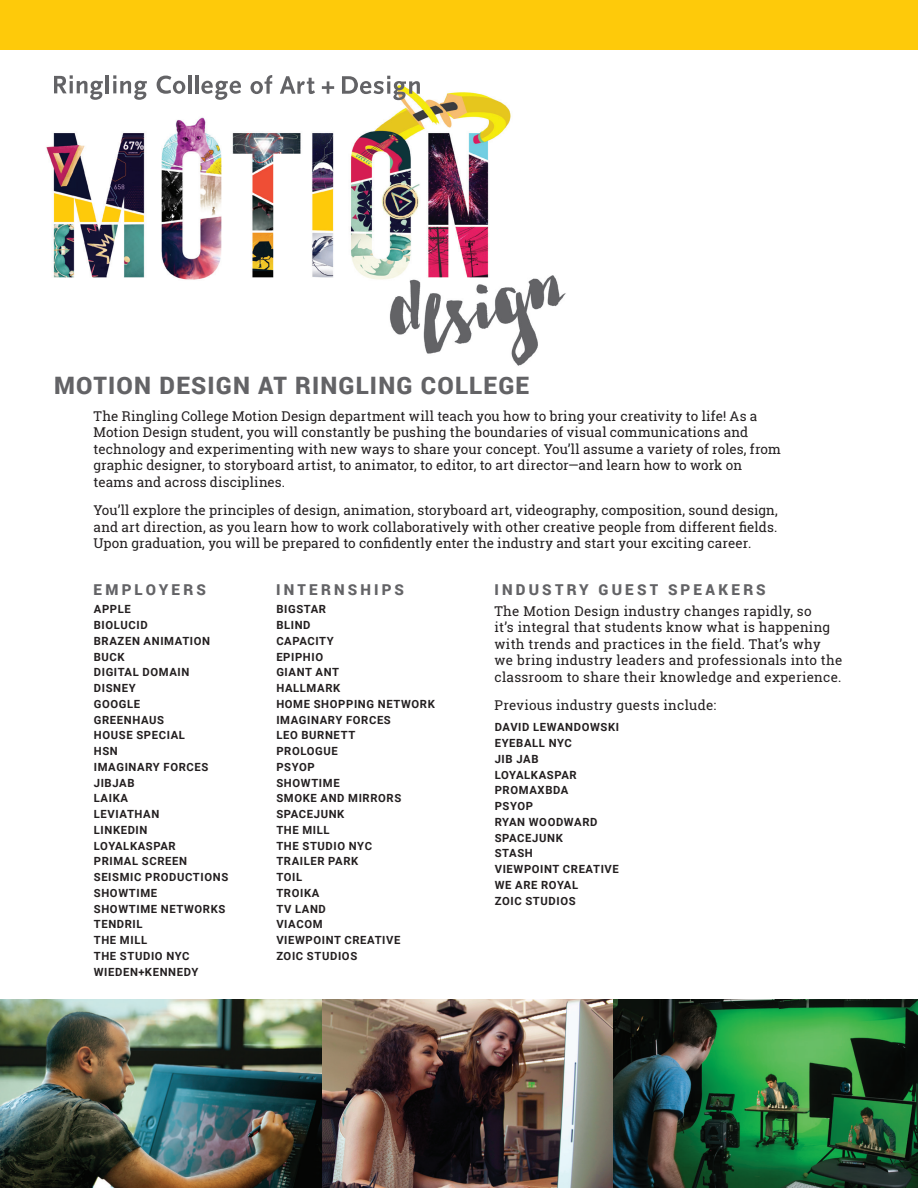
<style>
.page{position:relative;width:918px;height:1188px;background:#fff}
.page>*{position:absolute;margin:0;border:0;box-sizing:border-box;transform-origin:0 0}
.t1{font:900 24px "Roboto";letter-spacing:.05em;color:#636366}
.t2{font:900 15px "Roboto";letter-spacing:.21em;color:#636366}
.t3{font:13.5px/16.5px "Roboto Slab";letter-spacing:.015em;color:#231f20}
.t4{font:700 11.25px/15.8px "Roboto";letter-spacing:.055em;color:#231f20}
</style>
<div class="page">
<img style="left:46px;top:81px;width:520px;height:285px">
<img style="left:0;top:999px;width:918px;height:189px">
<div style="left:0;top:0;width:918px;height:50px;background:#feca0a"></div>
<hr style="left:106px;top:75px;width:3px;height:18px;background:#636366">
<hr style="left:188px;top:75px;width:3px;height:18px;background:#636366">
<hr style="left:195px;top:75px;width:3px;height:18px;background:#636366">
<svg style="left:54px;top:75px;width:49px;height:25px"></svg>
<svg style="left:113px;top:75px;width:34px;height:25px"></svg>
<svg style="left:157px;top:76px;width:28px;height:18px"></svg>
<svg style="left:201px;top:81px;width:40px;height:19px"></svg>
<svg style="left:251px;top:75px;width:21px;height:19px"></svg>
<svg style="left:280px;top:76px;width:35px;height:18px"></svg>
<svg style="left:322px;top:81px;width:12px;height:13px"></svg>
<svg style="left:342px;top:76px;width:78px;height:24px"></svg>
<h1 class="t1" style="left:54px;top:369px;width:477px">MOTION DESIGN AT RINGLING COLLEGE</h1>
<p class="t3" style="left:94px;top:407px;width:689px">The Ringling College Motion Design department will teach you how to bring your creativity to life! As a Motion Design student, you will constantly be pushing the boundaries of visual communications and technology and experimenting with new ways to share your concept. You’ll assume a variety of roles, from graphic designer, to storyboard artist, to animator, to editor, to art director—and learn how to work on teams and across disciplines.</p>
<p class="t3" style="left:94px;top:502px;width:686px;text-align:justify">You’ll explore the principles of design, animation, storyboard art, videography, composition, sound design, and art direction, as you learn how to work collaboratively with other creative people from different fields.<br>Upon graduation, you will be prepared to confidently enter the industry and start your exciting career.</p>
<p class="t2" style="left:495px;top:580px;width:273px">INDUSTRY GUEST SPEAKERS</p>
<p class="t3" style="left:495px;top:602px;width:349px">The Motion Design industry changes rapidly, so<br>it’s integral that students know what is happening with trends and practices in the field. That’s why we bring industry leaders and professionals into the classroom to share their knowledge and experience.</p>
<p class="t3" style="left:495px;top:697px;width:223px">Previous industry guests include:</p>
<p class="t4" style="left:495px;top:720px;width:126px">DAVID LEWANDOWSKI<br>EYEBALL NYC<br>JIB JAB<br>LOYALKASPAR<br>PROMAXBDA<br>PSYOP<br>RYAN WOODWARD<br>SPACEJUNK<br>STASH<br>VIEWPOINT CREATIVE<br>WE ARE ROYAL<br>ZOIC STUDIOS</p>
<p class="t2" style="left:94px;top:580px;width:114px">EMPLOYERS</p>
<p class="t4" style="left:94px;top:602px;width:136px">APPLE<br>BIOLUCID<br>BRAZEN ANIMATION<br>BUCK<br>DIGITAL DOMAIN<br>DISNEY<br>GOOGLE<br>GREENHAUS<br>HOUSE SPECIAL<br>HSN<br>IMAGINARY FORCES<br>JIBJAB<br>LAIKA<br>LEVIATHAN<br>LINKEDIN<br>LOYALKASPAR<br>PRIMAL SCREEN<br>SEISMIC PRODUCTIONS<br>SHOWTIME<br>SHOWTIME NETWORKS<br>TENDRIL<br>THE MILL<br>THE STUDIO NYC<br>WIEDEN+KENNEDY</p>
<p class="t2" style="left:276px;top:580px;width:129px">INTERNSHIPS</p>
<p class="t4" style="left:276px;top:602px;width:160px">BIGSTAR<br>BLIND<br>CAPACITY<br>EPIPHIO<br>GIANT ANT<br>HALLMARK<br>HOME SHOPPING NETWORK<br>IMAGINARY FORCES<br>LEO BURNETT<br>PROLOGUE<br>PSYOP<br>SHOWTIME<br>SMOKE AND MIRRORS<br>SPACEJUNK<br>THE MILL<br>THE STUDIO NYC<br>TRAILER PARK<br>TOIL<br>TROIKA<br>TV LAND<br>VIACOM<br>VIEWPOINT CREATIVE<br>ZOIC STUDIOS</p>
</div>
